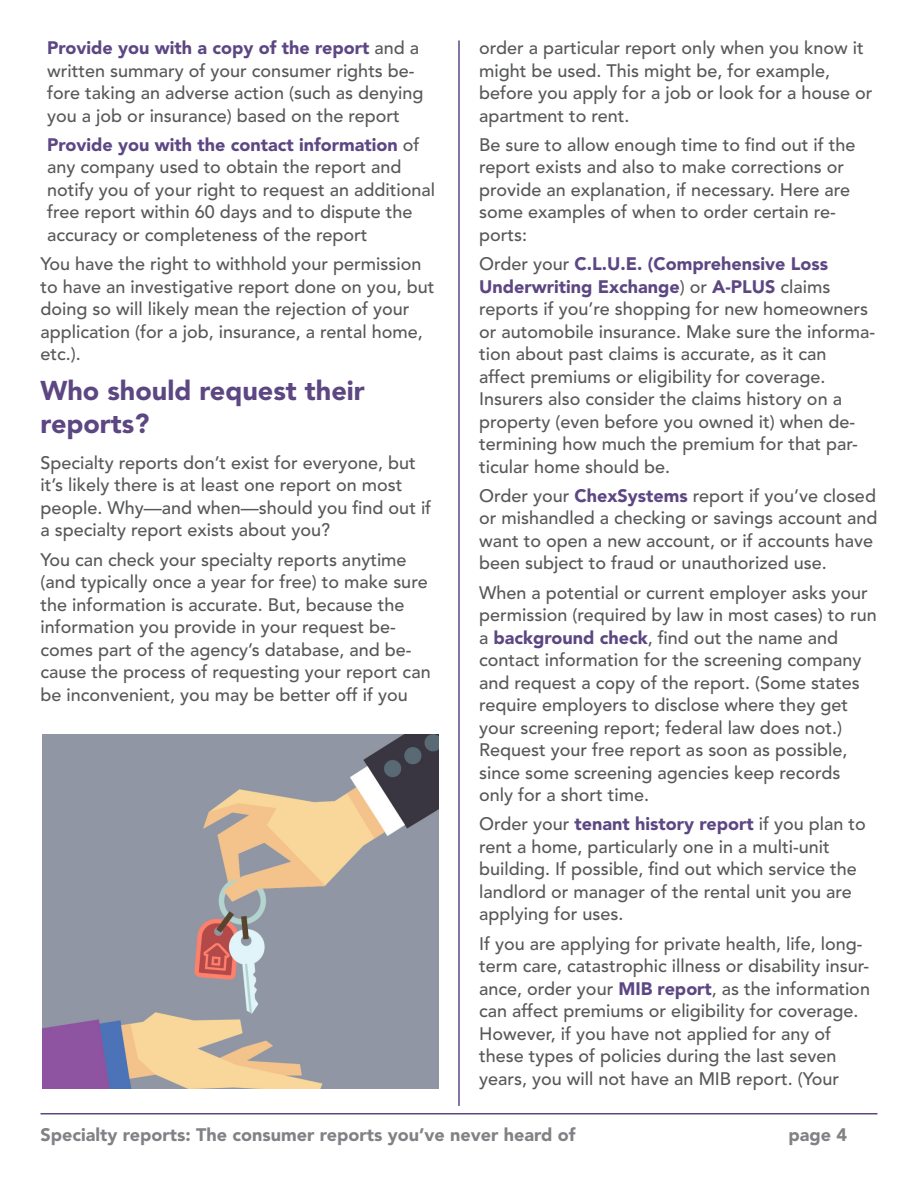
<style>
.page{position:relative;width:918px;height:1188px;background:#fff}
.page>*{position:absolute;margin:0;border:0;box-sizing:border-box;transform-origin:0 0}
.Subheads{font:900 27px/33px "Avenir LT Std";color:#5c4783}
.Text{font:500 18px/22.5px "Avenir LT Std";color:#57585a}
.t1{font:900 18px "Avenir LT Std";color:#808285}
.s1{font-weight:900;color:#5c4783}
</style>
<div class="page">
<hr style="left:40px;top:1113px;width:838px;height:1px;background:#5c4783">
<hr style="left:458px;top:40px;width:2px;height:1066px;background:#5c4783">
<img style="left:43px;top:734px;width:396px;height:355px">
<p class="Text" style="left:47px;top:37px;width:378px"><span class="s1">Provide you with a copy of the report</span> and a written summary of your consumer rights be&shy;fore taking an adverse action (such as denying you a job or insurance) based on the report</p>
<p class="Text" style="left:47px;top:134px;width:389px"><span class="s1">Provide you with the contact information</span> of any company used to obtain the report and notify you of your right to request an additional free report within 60 days and to dispute the accuracy or completeness of the report</p>
<p class="Text" style="left:40px;top:253px;width:395px">You have the right to withhold your permission to have an investigative report done on you, but doing so will likely mean the rejection of your application (for a job, insurance, a rental home, etc.).</p>
<p class="Subheads" style="left:40px;top:374px;width:326px">Who should request their reports?</p>
<p class="Text" style="left:40px;top:452px;width:392px">Specialty reports don’t exist for everyone, but it’s likely there is at least one report on most people. Why—and when—should you find out if a specialty report exists about you?</p>
<p class="Text" style="left:40px;top:549px;width:392px">You can check your specialty reports anytime (and typically once a year for free) to make sure the information is accurate. But, because the information you provide in your request be&shy;comes part of the agency’s database, and be&shy;cause the process of requesting your report can be inconvenient, you may be better off if you</p>
<p class="Text" style="left:479px;top:37px;width:395px">order a particular report only when you know it might be used. This might be, for example, before you apply for a job or look for a house or apartment to rent.</p>
<p class="Text" style="left:479px;top:134px;width:378px">Be sure to allow enough time to find out if the report exists and also to make corrections or provide an explanation, if necessary. Here are some examples of when to order certain re&shy;ports:</p>
<p class="Text" style="left:479px;top:253px;width:397px">Order your <span class="s1">C.L.U.E. (Comprehensive Loss Underwriting Exchange</span>) or <span class="s1">A-PLUS</span> claims reports if you’re shopping for new homeowners or automobile insurance. Make sure the informa&shy;tion about past claims is accurate, as it can affect premiums or eligibility for coverage.<br>Insurers also consider the claims history on a property (even before you owned it) when de&shy;termining how much the premium for that par&shy;ticular home should be.</p>
<p class="Text" style="left:479px;top:485px;width:400px">Order your <span class="s1">ChexSystems</span> report if you’ve closed or mishandled a checking or savings account and want to open a new account, or if accounts have been subject to fraud or unauthorized use.</p>
<p class="Text" style="left:479px;top:582px;width:399px">When a potential or current employer asks your permission (required by law in most cases) to run a <span class="s1">background check</span>, find out the name and contact information for the screening company and request a copy of the report. (Some states require employers to disclose where they get your screening report; federal law does not.)<br>Request your free report as soon as possible, since some screening agencies keep records only for a short time.</p>
<p class="Text" style="left:479px;top:813px;width:388px">Order your <span class="s1">tenant history report</span> if you plan to rent a home, particularly one in a multi-unit building. If possible, find out which service the landlord or manager of the rental unit you are applying for uses.</p>
<p class="Text" style="left:479px;top:933px;width:392px">If you are applying for private health, life, long&shy;term care, catastrophic illness or disability insur&shy;ance, order your <span class="s1">MIB report</span>, as the information can affect premiums or eligibility for coverage.<br>However, if you have not applied for any of these types of policies during the last seven years, you will not have an MIB report. (Your</p>
<p class="t1" style="left:40px;top:1124px;width:536px">Specialty reports: The consumer reports you’ve never heard of</p>
<p class="t1" style="left:788px;top:1124px;width:60px">page 4</p>
</div>
